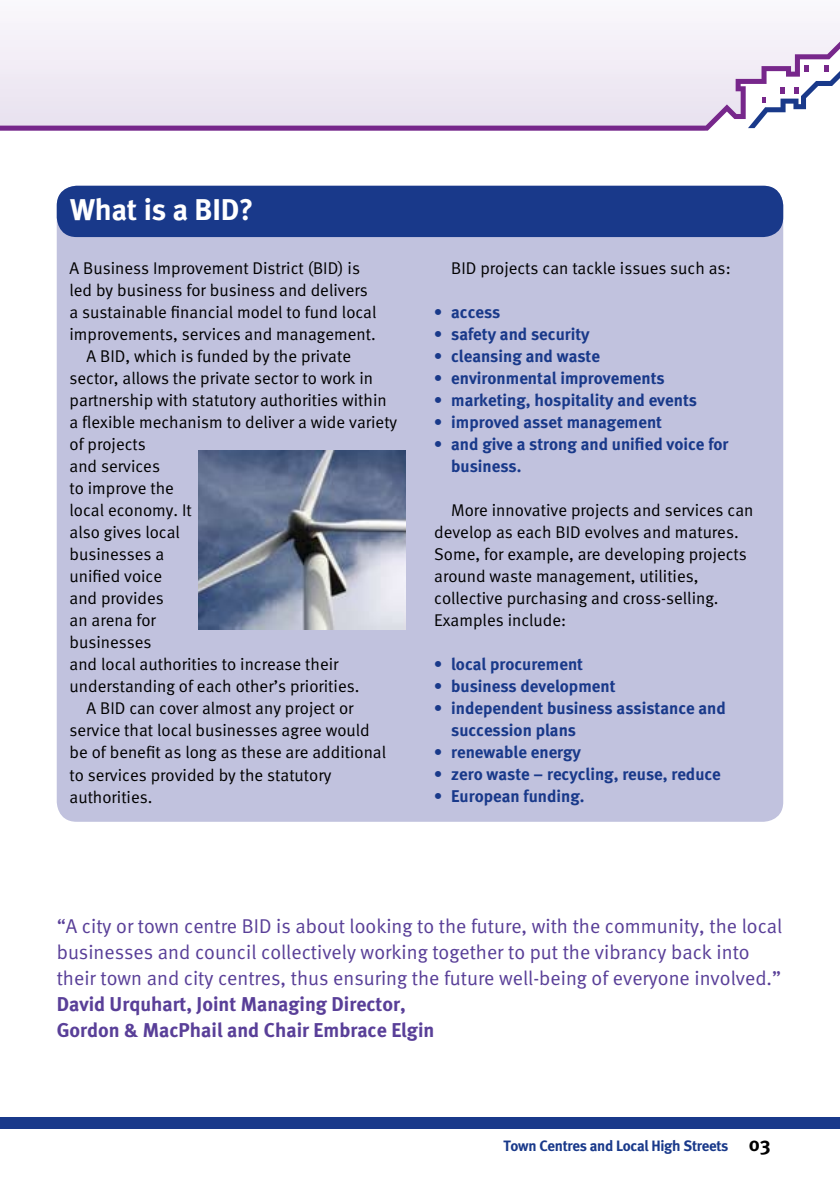
<style>
.page{position:relative;width:840px;height:1191px;background:#fff}
.page>*{position:absolute;margin:0;border:0;box-sizing:border-box;transform-origin:0 0}
.t1{font:700 30px "Meta";letter-spacing:-.005em;color:#fff}
.t2{font:20px/26px "Meta Normal";color:#593f98}
.t3{font:700 20px/26px "Meta";color:#593f98}
.t4{font:17px/22px "Meta Normal";color:#000}
.t5{font:700 17px/22px "Meta";color:#19398a}
.t6{font:700 15px "Meta";letter-spacing:-.02em;color:#19398a}
.s1{font-size:20px;color:#000}
</style>
<div class="page">
<div style="left:0;top:0;width:839px;height:130px;background:#f7f4fa"></div>
<svg style="left:0;top:42px;width:839px;height:89px;fill:#eee9f3"></svg>
<div style="left:0;top:1117px;width:839px;height:11px;background:#19398a"></div>
<div style="left:57px;top:186px;width:725px;height:635px;background:#c1c2de;border-radius:20px"></div>
<div style="left:57px;top:186px;width:725px;height:51px;background:#19398a;border-radius:20px"></div>
<img style="left:198px;top:450px;width:207px;height:179px">
<h1 class="t1" style="left:70px;top:192px;width:185px">What is a BID?</h1>
<p class="t4" style="left:69px;top:257px;width:292px">A Business Improvement District (BID) is</p>
<p class="t4" style="left:69px;top:279px;width:299px">led by business for business and delivers</p>
<p class="t4" style="left:69px;top:301px;width:308px">a sustainable financial model to fund local</p>
<p class="t4" style="left:69px;top:323px;width:307px">improvements, services and management.</p>
<p class="t4" style="left:86px;top:345px;width:266px">A BID, which is funded by the private</p>
<p class="t4" style="left:69px;top:367px;width:305px">sector, allows the private sector to work in</p>
<p class="t4" style="left:69px;top:389px;width:318px">partnership with statutory authorities within</p>
<p class="t4" style="left:69px;top:411px;width:329px">a flexible mechanism to deliver a wide variety</p>
<p class="t4" style="left:69px;top:433px;width:78px">of projects</p>
<p class="t4" style="left:69px;top:455px;width:92px">and services</p>
<p class="t4" style="left:69px;top:477px;width:106px">to improve the</p>
<p class="t4" style="left:69px;top:499px;width:124px">local economy. It</p>
<p class="t4" style="left:69px;top:521px;width:112px">also gives local</p>
<p class="t4" style="left:69px;top:543px;width:96px">businesses a</p>
<p class="t4" style="left:69px;top:565px;width:94px">unified voice</p>
<p class="t4" style="left:69px;top:587px;width:96px">and provides</p>
<p class="t4" style="left:69px;top:609px;width:88px">an arena for</p>
<p class="t4" style="left:69px;top:631px;width:83px">businesses</p>
<p class="t4" style="left:69px;top:653px;width:270px">and local authorities to increase their</p>
<p class="t4" style="left:69px;top:675px;width:291px">understanding of each other’s priorities.</p>
<p class="t4" style="left:86px;top:697px;width:268px">A BID can cover almost any project or</p>
<p class="t4" style="left:69px;top:719px;width:301px">service that local businesses agree would</p>
<p class="t4" style="left:69px;top:741px;width:318px">be of benefit as long as these are additional</p>
<p class="t4" style="left:69px;top:763px;width:263px">to services provided by the statutory</p>
<p class="t4" style="left:69px;top:785px;width:84px">authorities.</p>
<p class="t4" style="left:451px;top:257px;width:281px">BID projects can tackle issues such as:</p>
<p class="t5" style="left:434px;top:301px;width:68px">• access</p>
<p class="t5" style="left:434px;top:323px;width:157px">• safety and security</p>
<p class="t5" style="left:434px;top:345px;width:167px">• cleansing and waste</p>
<p class="t5" style="left:434px;top:367px;width:232px">• environmental improvements</p>
<p class="t5" style="left:434px;top:389px;width:264px">• marketing, hospitality and events</p>
<p class="t5" style="left:434px;top:411px;width:229px">• improved asset management</p>
<p class="t5" style="left:451px;top:433px;width:278px;text-indent:-17px">• and give a strong and unified voice for business.</p>
<p class="t4" style="left:434px;top:499px;width:320px;text-indent:17px">More innovative projects and services can develop as each BID evolves and matures.<br>Some, for example, are developing projects around waste management, utilities, collective purchasing and cross-selling.<br>Examples include:</p>
<p class="t5" style="left:434px;top:653px;width:150px">• local procurement</p>
<p class="t5" style="left:434px;top:675px;width:183px">• business development</p>
<p class="t5" style="left:451px;top:697px;width:276px;text-indent:-17px">• independent business assistance and succession plans</p>
<p class="t5" style="left:434px;top:741px;width:148px">• renewable energy</p>
<p class="t5" style="left:434px;top:763px;width:288px">• zero waste – recycling, reuse, reduce</p>
<p class="t5" style="left:434px;top:785px;width:152px">• European funding.</p>
<p class="t2" style="left:57px;top:912px;width:726px">“A city or town centre BID is about looking to the future, with the community, the local businesses and council collectively working together to put the vibrancy back into their town and city centres, thus ensuring the future well-being of everyone involved.”</p>
<p class="t3" style="left:57px;top:990px;width:379px">David Urquhart, Joint Managing Director,<br>Gordon &amp; MacPhail and Chair Embrace Elgin</p>
<p class="t6" style="left:503px;top:1137px;width:268px">Town Centres and Local High Streets <span class="s1">03</span></p>
</div>
